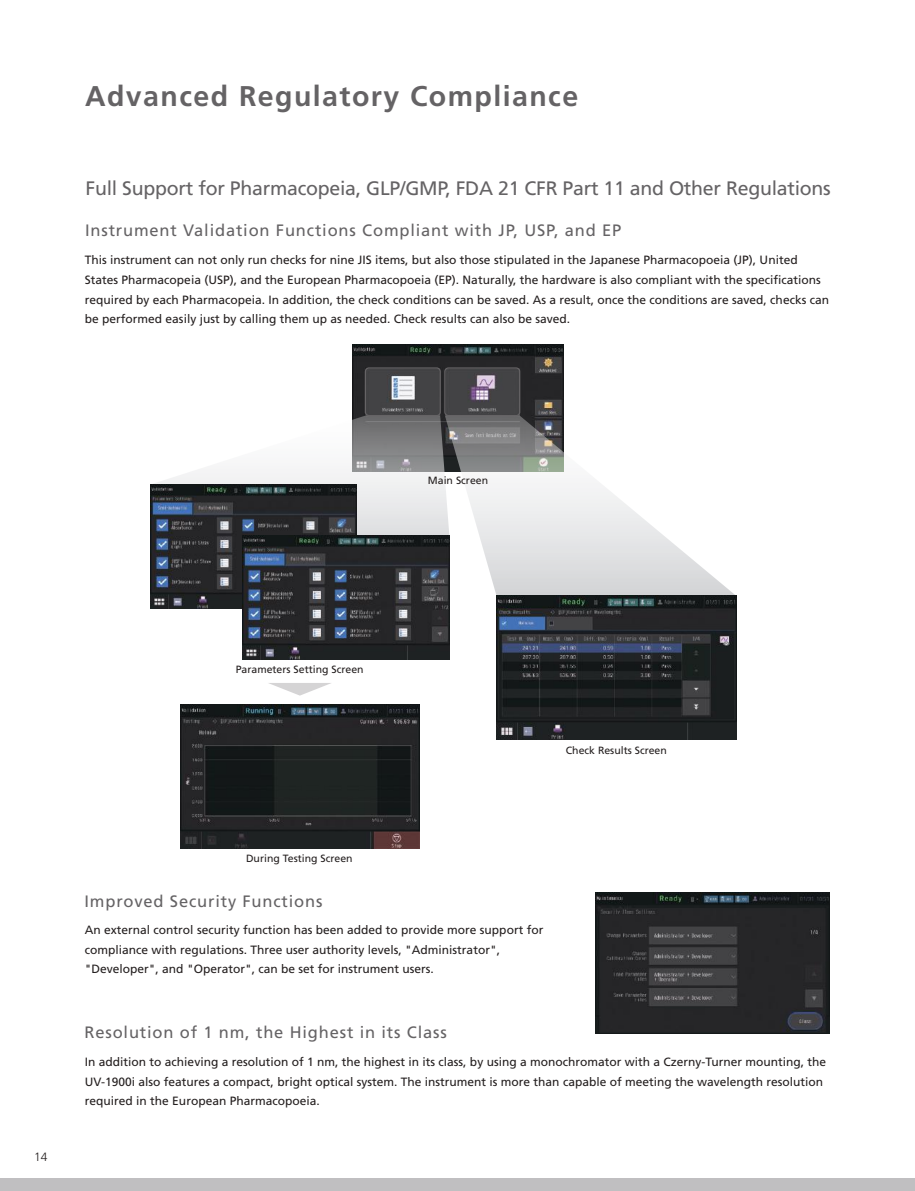
<style>
.page{position:relative;width:915px;height:1191px;background:#fff}
.page>*{position:absolute;margin:0;border:0;box-sizing:border-box;transform-origin:0 0}
.t1{font:700 28.5px "Frutiger";letter-spacing:.05em;color:#656365}
.t2{font:19.5px "Frutiger";letter-spacing:-.015em;color:#656365}
.t3{font:16.5px "Frutiger";letter-spacing:.05em;color:#656365}
.t4{font:12px/19.5px "Frutiger";color:#241f1f}
.t5{font:300 12px "Frutiger";color:#241f1f}
.t6{font:10.5px "Frutiger";color:#241f1f}
</style>
<div class="page">
<div style="left:0;top:1178px;width:914px;height:13px;background:#c0bfc1"></div>
<svg style="left:269px;top:683px;width:62px;height:12px"></svg>
<img style="left:352px;top:345px;width:211px;height:70px">
<svg style="left:154px;top:415px;width:290px;height:120px"></svg>
<svg style="left:444px;top:415px;width:292px;height:181px"></svg>
<div style="left:364px;top:367px;width:76px;height:49px;border:1px solid #656365;border-radius:4px"></div>
<div style="left:444px;top:367px;width:76px;height:49px;border:1px solid #656365;border-radius:4px"></div>
<img style="left:180px;top:704px;width:239px;height:144px">
<img style="left:150px;top:484px;width:207px;height:124px">
<img style="left:496px;top:596px;width:240px;height:143px">
<img style="left:242px;top:535px;width:207px;height:124px">
<img style="left:595px;top:892px;width:234px;height:141px">
<h1 class="t1" style="left:85px;top:79px;width:494px">Advanced Regulatory Compliance</h1>
<h2 class="t2" style="left:86px;top:177px;width:746px">Full Support for Pharmacopeia, GLP/GMP, FDA 21 CFR Part 11 and Other Regulations</h2>
<h3 class="t3" style="left:85px;top:221px;width:537px">Instrument Validation Functions Compliant with JP, USP, and EP</h3>
<p class="t4" style="left:85px;top:250px;width:745px">This instrument can not only run checks for nine JIS items, but also those stipulated in the Japanese Pharmacopoeia (JP), United States Pharmacopeia (USP), and the European Pharmacopoeia (EP). Naturally, the hardware is also compliant with the specifications required by each Pharmacopeia. In addition, the check conditions can be saved. As a result, once the conditions are saved, checks can be performed easily just by calling them up as needed. Check results can also be saved.</p>
<p class="t6" style="left:428px;top:474px;width:62px">Main Screen</p>
<p class="t6" style="left:236px;top:663px;width:129px">Parameters Setting Screen</p>
<p class="t6" style="left:565px;top:744px;width:102px">Check Results Screen</p>
<p class="t5" style="left:34px;top:1150px;width:15px">14</p>
<p class="t6" style="left:246px;top:852px;width:108px">During Testing Screen</p>
<h3 class="t3" style="left:84px;top:891px;width:239px">Improved Security Functions</h3>
<p class="t4" style="left:85px;top:920px;width:460px">An external control security function has been added to provide more support for compliance with regulations. Three user authority levels, "Administrator", "Developer", and "Operator", can be set for instrument users.</p>
<h3 class="t3" style="left:84px;top:1022px;width:363px">Resolution of 1 nm, the Highest in its Class</h3>
<p class="t4" style="left:85px;top:1052px;width:742px">In addition to achieving a resolution of 1 nm, the highest in its class, by using a monochromator with a Czerny-Turner mounting, the<br>UV-1900i also features a compact, bright optical system. The instrument is more than capable of meeting the wavelength resolution required in the European Pharmacopoeia.</p>
</div>
